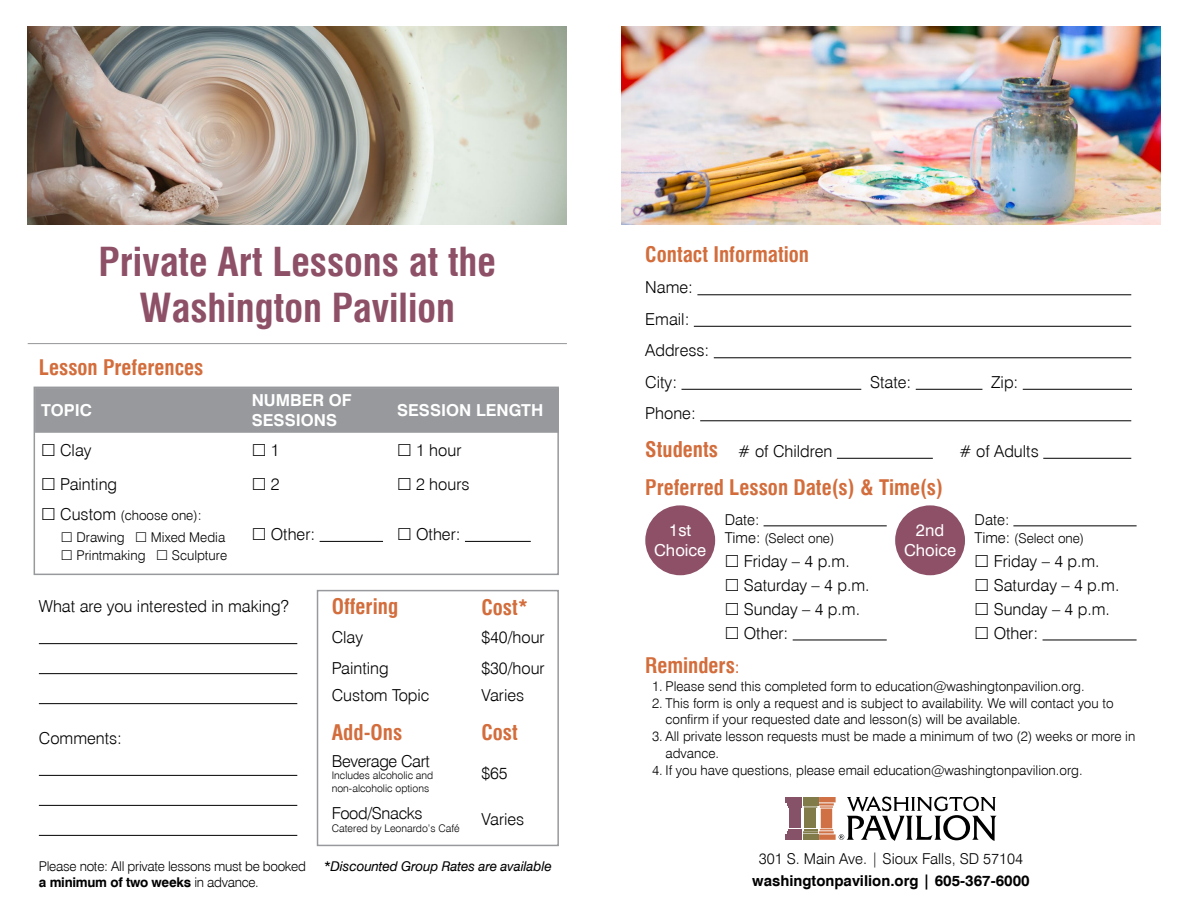
<style>
.page{position:relative;width:1188px;height:918px;background:#fff}
.page>*{position:absolute;margin:0;border:0;box-sizing:border-box;transform-origin:0 0}
.t1{font:700 condensed 39px/46.8px "Swiss 721 BT";color:#8d5067;text-align:center}
.t2{font:700 condensed 21px "Swiss 721 BT";color:#d36d3c}
.t3{font:300 16.5px/24px "Swiss 721 BT";color:#000}
.t4{font:700 16.5px/19.8px "Swiss 721 BT";color:#fff}
.t5{font:300 16.5px "Swiss 721 BT";letter-spacing:-.02em;color:#000}
.t6{font:16.5px/19.8px "Swiss 721 BT";color:#fff;text-align:center}
.t7{font:300 15px "Swiss 721 BT";color:#000}
.t8{font:700 15px "Swiss 721 BT";color:#000}
.t9{font:300 13.5px/16.2px "Swiss 721 BT";color:#000}
.t10{font:300 13.5px/16.2px "Swiss 721 BT";letter-spacing:-.02em;color:#000}
.t11{font:italic 13.5px "Swiss 721 BT";letter-spacing:-.01em;color:#000}
.t12{font:300 10.5px/12.6px "Swiss 721 BT";color:#000}
.s1{font-size:16.5px}
.s2{font-weight:700}
.s3{font-weight:700;font-stretch:condensed;font-size:21px;color:#d36d3c}
.s4{font-size:15px}
.s5{font-weight:400;font-stretch:normal;font-size:16.5px}
</style>
<div class="page">
<img style="left:621px;top:27px;width:540px;height:198px">
<img style="left:28px;top:27px;width:539px;height:198px">
<hr style="left:697px;top:294px;width:434px;height:1px;background:#000">
<hr style="left:694px;top:326px;width:437px;height:1px;background:#000">
<hr style="left:714px;top:357px;width:417px;height:1px;background:#000">
<hr style="left:682px;top:389px;width:179px;height:1px;background:#000">
<hr style="left:916px;top:389px;width:66px;height:1px;background:#000">
<hr style="left:1023px;top:389px;width:109px;height:1px;background:#000">
<hr style="left:700px;top:420px;width:431px;height:1px;background:#000">
<hr style="left:837px;top:458px;width:96px;height:1px;background:#000">
<hr style="left:1043px;top:458px;width:88px;height:1px;background:#000">
<div style="left:786px;top:797px;width:16px;height:5px;background:#855268"></div>
<div style="left:786px;top:834px;width:16px;height:6px;background:#855268"></div>
<svg style="left:787px;top:797px;width:209px;height:44px"></svg>
<hr style="left:28px;top:343px;width:539px;height:1px;background:#939598">
<div style="left:37px;top:390px;width:519px;height:43px;background:#97999c"></div>
<hr style="left:320px;top:541px;width:63px;height:1px;background:#000">
<hr style="left:465px;top:541px;width:66px;height:1px;background:#000">
<div style="left:34px;top:387px;width:525px;height:188px;border:2px solid #97999c"></div>
<div style="left:317px;top:590px;width:242px;height:256px;border:2px solid #97999c"></div>
<hr style="left:764px;top:525px;width:123px;height:1px;background:#000">
<hr style="left:793px;top:640px;width:94px;height:1px;background:#000">
<hr style="left:1013px;top:525px;width:124px;height:1px;background:#000">
<hr style="left:1043px;top:640px;width:94px;height:1px;background:#000">
<div style="left:645px;top:505px;width:70px;height:70px;background:#8d5067;border-radius:50%"></div>
<div style="left:895px;top:505px;width:70px;height:70px;background:#8d5067;border-radius:50%"></div>
<hr style="left:39px;top:643px;width:258px;height:1px;background:#000">
<hr style="left:39px;top:673px;width:258px;height:1px;background:#000">
<hr style="left:39px;top:703px;width:258px;height:1px;background:#000">
<hr style="left:39px;top:775px;width:258px;height:1px;background:#000">
<hr style="left:39px;top:805px;width:258px;height:1px;background:#000">
<hr style="left:39px;top:835px;width:258px;height:1px;background:#000">
<h1 class="t1" style="left:99px;top:238px;width:399px">Private Art Lessons at the<br>Washington Pavilion</h1>
<h2 class="t2" style="left:39px;top:355px;width:166px">Lesson Preferences</h2>
<p class="t4" style="left:41px;top:400px;width:53px">Topic</p>
<p class="t4" style="left:252px;top:391px;width:102px">Number of sessions</p>
<p class="t4" style="left:397px;top:400px;width:148px">Session length</p>
<p class="t3" style="left:60px;top:438px;width:33px">Clay</p>
<p class="t3" style="left:271px;top:438px;width:10px">1</p>
<p class="t3" style="left:416px;top:438px;width:47px">1 hour</p>
<p class="t3" style="left:60px;top:472px;width:58px">Painting</p>
<p class="t3" style="left:271px;top:472px;width:10px">2</p>
<p class="t3" style="left:416px;top:472px;width:55px">2 hours</p>
<p class="t9" style="left:77px;top:504px;width:127px;line-height:22.5px;text-indent:-16px"><span class="s1">Custom</span> (choose one):<br>Drawing</p>
<p class="t3" style="left:271px;top:522px;width:46px">Other:</p>
<p class="t3" style="left:416px;top:522px;width:46px">Other:</p>
<p class="t9" style="left:151px;top:529px;width:76px">Mixed Media</p>
<p class="t9" style="left:77px;top:547px;width:70px">Printmaking</p>
<p class="t9" style="left:172px;top:547px;width:57px">Sculpture</p>
<p class="t3" style="left:39px;top:594px;width:251px">What are you interested in making?</p>
<p class="t3" style="left:39px;top:726px;width:85px">Comments:</p>
<p class="t10" style="left:39px;top:858px;width:269px">Please note: All private lessons must be booked <span class="s2">a minimum of two weeks</span> in advance.</p>
<h2 class="t2" style="left:332px;top:594px;width:68px">Offering</h2>
<h2 class="t2" style="left:481px;top:595px;width:48px">Cost*</h2>
<p class="t3" style="left:332px;top:625px;width:33px">Clay</p>
<p class="t3" style="left:481px;top:625px;width:65px">$40/hour</p>
<p class="t3" style="left:332px;top:656px;width:58px">Painting</p>
<p class="t3" style="left:481px;top:656px;width:65px">$30/hour</p>
<p class="t3" style="left:332px;top:683px;width:99px">Custom Topic</p>
<p class="t3" style="left:481px;top:683px;width:44px">Varies</p>
<h2 class="t2" style="left:332px;top:720px;width:72px">Add-Ons</h2>
<h2 class="t2" style="left:481px;top:720px;width:38px">Cost</h2>
<p class="t5" style="left:332px;top:751px;width:100px">Beverage Cart</p>
<p class="t12" style="left:332px;top:769px;width:103px">Includes alcoholic and non-alcoholic options</p>
<p class="t3" style="left:481px;top:761px;width:28px">$65</p>
<p class="t5" style="left:332px;top:803px;width:92px">Food/Snacks</p>
<p class="t12" style="left:332px;top:822px;width:129px">Catered by Leonardo’s Café</p>
<p class="t3" style="left:481px;top:807px;width:44px">Varies</p>
<p class="t11" style="left:324px;top:858px;width:230px">*Discounted Group Rates are available</p>
<h2 class="t2" style="left:645px;top:242px;width:165px">Contact Information</h2>
<p class="t3" style="left:645px;top:272px;width:66px;line-height:31.5px">Name:<br>Email:<br>Address:<br>City:</p>
<p class="t3" style="left:870px;top:370px;width:43px">State:</p>
<p class="t3" style="left:991px;top:370px;width:29px">Zip:</p>
<p class="t3" style="left:645px;top:401px;width:52px">Phone:</p>
<p class="t3" style="left:645px;top:439px;width:189px"><span class="s3">Students</span> # of Children</p>
<p class="t3" style="left:959px;top:439px;width:81px"># of Adults</p>
<h2 class="t2" style="left:645px;top:475px;width:299px">Preferred Lesson Date(s) &amp; Time(s)</h2>
<p class="t7" style="left:725px;top:510px;width:36px">Date:</p>
<p class="t9" style="left:725px;top:530px;width:111px"><span class="s4">Time:</span> (Select one)</p>
<p class="t3" style="left:744px;top:549px;width:127px">Friday – 4 p.m.<br>Saturday – 4 p.m.<br>Sunday – 4 p.m.<br>Other:</p>
<p class="t6" style="left:654px;top:520px;width:54px">1st<br>Choice</p>
<p class="t6" style="left:904px;top:520px;width:54px">2nd<br>Choice</p>
<p class="t7" style="left:975px;top:510px;width:36px">Date:</p>
<p class="t9" style="left:975px;top:530px;width:111px"><span class="s4">Time:</span> (Select one)</p>
<p class="t3" style="left:994px;top:549px;width:127px">Friday – 4 p.m.<br>Saturday – 4 p.m.<br>Sunday – 4 p.m.<br>Other:</p>
<h2 class="t2" style="left:645px;top:653px;width:96px">Reminders<span class="s5">:</span></h2>
<p class="t9" style="left:652px;top:678px;width:434px">1. Please send this completed form to education@washingtonpavilion.org.</p>
<p class="t9" style="left:666px;top:695px;width:450px;text-indent:-14px">2. This form is only a request and is subject to availability. We will contact you to confirm if your requested date and lesson(s) will be available.</p>
<p class="t9" style="left:666px;top:728px;width:471px;text-indent:-14px">3. All private lesson requests must be made a minimum of two (2) weeks or more in advance.</p>
<p class="t9" style="left:652px;top:762px;width:432px">4. If you have questions, please email education@washingtonpavilion.org.</p>
<p class="t7" style="left:759px;top:849px;width:266px">301 S. Main Ave. | Sioux Falls, SD 57104</p>
<p class="t8" style="left:752px;top:872px;width:279px">washingtonpavilion.org | 605-367-6000</p>
</div>
